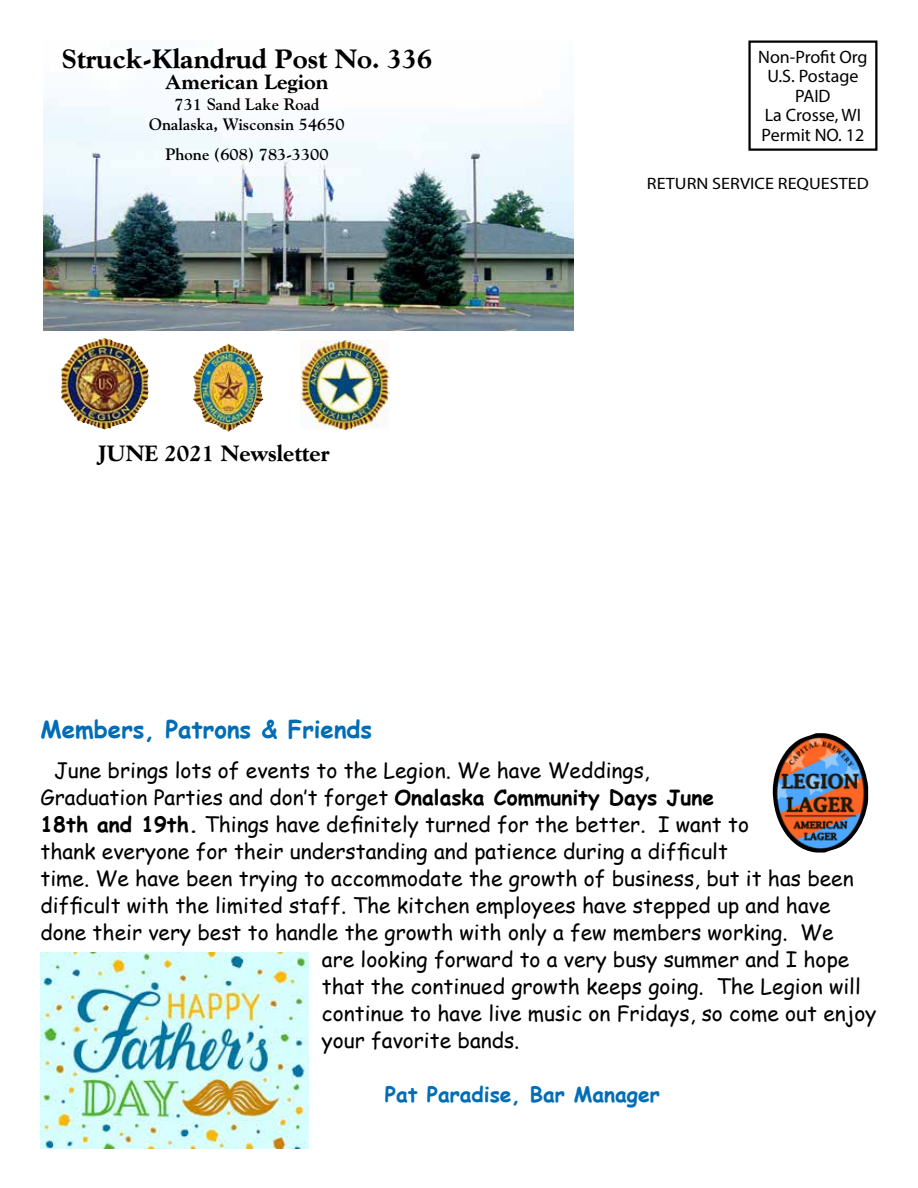
<style>
.page{position:relative;width:918px;height:1188px;background:#fff}
.page>*{position:absolute;margin:0;border:0;box-sizing:border-box;transform-origin:0 0}
.t1{font:800 27px "Goudy";color:#000}
.t2{font:700 24px "Comic Sans MS";color:#006db6}
.t3{font:800 22.5px "Goudy";color:#000}
.t4{font:21px "Comic Sans MS";color:#000}
.t5{font:700 21px "Comic Sans MS";color:#006db6}
.t6{font:800 21px "Goudy";color:#000}
.t7{font:18px/19.5px "Myriad Pro";color:#000;text-align:center}
.t8{font:700 16.5px/19.8px "Goudy";color:#000;text-align:center}
.t9{font:16.5px "Myriad Pro";color:#000;scale:1.1 1}
.s1{font-weight:700}
</style>
<div class="page">
<img style="left:43px;top:99px;width:531px;height:231px">
<img style="left:61px;top:338px;width:88px;height:91px">
<img style="left:301px;top:341px;width:89px;height:89px">
<img style="left:193px;top:344px;width:71px;height:88px">
<div style="left:748px;top:40px;width:130px;height:111px;border:2px solid #000"></div>
<img style="left:772px;top:733px;width:96px;height:120px">
<img style="left:40px;top:953px;width:268px;height:195px">
<p class="t1" style="left:62px;top:43px;width:372px">Struck-Klandrud Post No. 336</p>
<p class="t6" style="left:165px;top:70px;width:165px">American Legion</p>
<p class="t8" style="left:149px;top:95px;width:197px">731 Sand Lake Road<br>Onalaska, Wisconsin 54650</p>
<p class="t8" style="left:165px;top:144px;width:165px">Phone (608) 783-3300</p>
<p class="t3" style="left:98px;top:441px;width:233px">JUNE 2021 Newsletter</p>
<p class="t7" style="left:758px;top:47px;width:111px">Non-Profit Org<br>U.S. Postage<br>PAID<br>La Crosse, WI<br>Permit NO. 12</p>
<p class="t9" style="left:647px;top:174px;width:203px">RETURN SERVICE REQUESTED</p>
<p class="t2" style="left:40px;top:711px;width:333px">Members, Patrons &amp; Friends</p>
<p class="t4" style="left:54px;top:755px;width:597px">June brings lots of events to the Legion. We have Weddings,</p>
<p class="t4" style="left:40px;top:782px;width:675px">Graduation Parties and don’t forget <span class="s1">Onalaska Community Days June</span></p>
<p class="t4" style="left:40px;top:809px;width:710px"><span class="s1">18th and 19th.</span> Things have definitely turned for the better. I want to</p>
<p class="t4" style="left:40px;top:836px;width:689px">thank everyone for their understanding and patience during a difficult</p>
<p class="t4" style="left:40px;top:863px;width:815px">time. We have been trying to accommodate the growth of business, but it has been</p>
<p class="t4" style="left:40px;top:890px;width:792px">difficult with the limited staff. The kitchen employees have stepped up and have</p>
<p class="t4" style="left:40px;top:917px;width:795px">done their very best to handle the growth with only a few members working. We</p>
<p class="t4" style="left:322px;top:944px;width:529px">are looking forward to a very busy summer and I hope</p>
<p class="t4" style="left:322px;top:971px;width:540px">that the continued growth keeps going. The Legion will</p>
<p class="t4" style="left:322px;top:998px;width:556px">continue to have live music on Fridays, so come out enjoy</p>
<p class="t4" style="left:322px;top:1025px;width:199px">your favorite bands.</p>
<p class="t5" style="left:385px;top:1079px;width:276px">Pat Paradise, Bar Manager</p>
</div>
